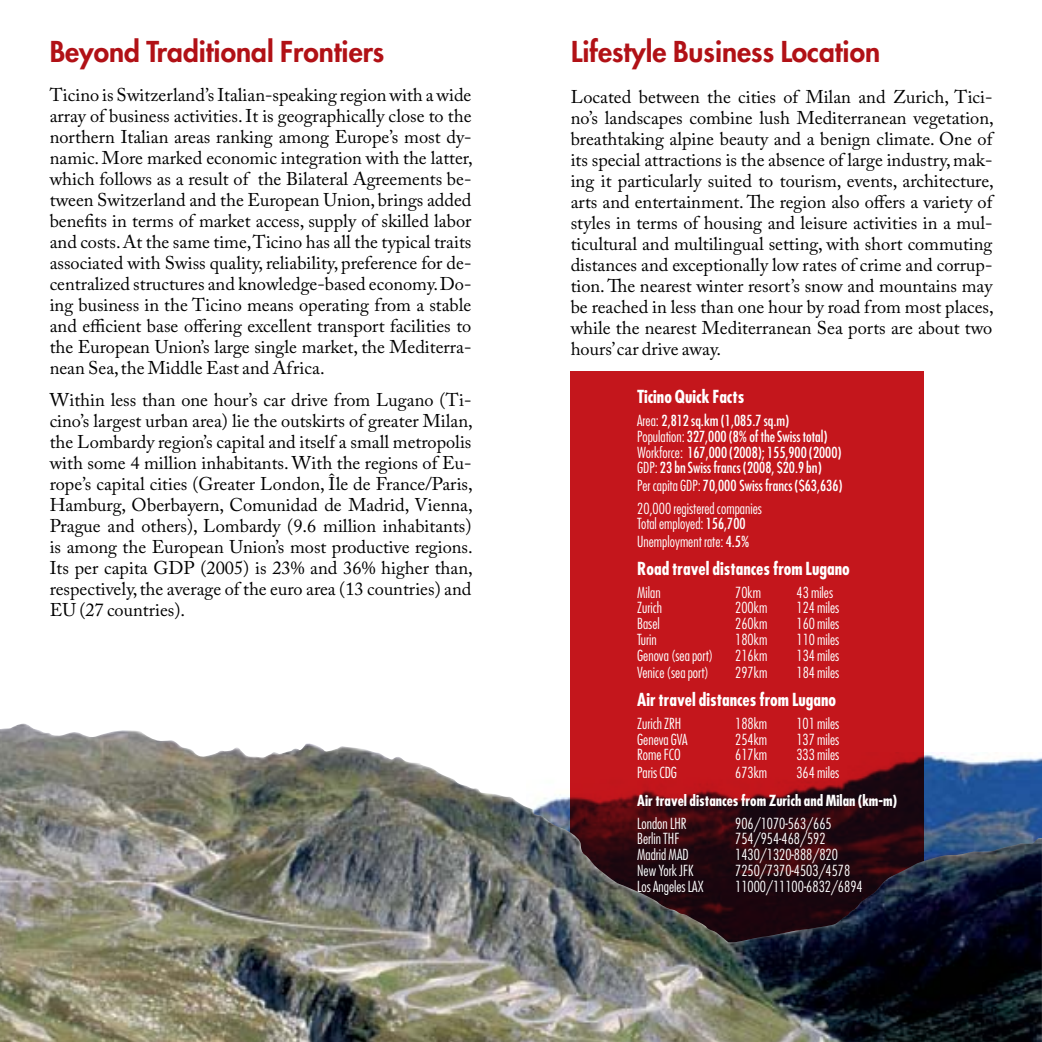
<style>
.page{position:relative;width:1042px;height:1042px;background:#fff}
.page>*{position:absolute;margin:0;border:0;box-sizing:border-box;transform-origin:0 0}
.t1{font:800 28px "Futura";color:#b11116}
.t2{font:18.38px/21px "Adobe Caslon Pro";color:#000;text-align:justify}
.t3{font:700 condensed 17.5px "Futura";color:#fff}
.t4{font:300 condensed 14.88px/22.8px "Futura";color:#fff}
.t5{font:condensed 14.88px/15.8px "Futura";color:#fff}
.t6{font:700 condensed 14.88px "Futura";color:#fff}
.s1{font-weight:300}
.s2{font-weight:400}
</style>
<div class="page">
<div style="left:571px;top:371px;width:353px;height:580px;background:#c4161c"></div>
<img style="left:0;top:724px;width:1042px;height:318px">
<h1 class="t1" style="left:50px;top:33px;width:336px">Beyond Traditional Frontiers</h1>
<h1 class="t1" style="left:571px;top:33px;width:310px">Lifestyle Business Location</h1>
<p class="t2" style="left:50px;top:84px;width:424px">Ticino is Switzerland’s Italian-speaking region with a wide array of business activities. It is geographically close to the northern Italian areas ranking among Europe’s most dy&shy;namic. More marked economic integration with the latter, which follows as a result of the Bilateral Agreements be&shy;tween Switzerland and the European Union, brings added benefits in terms of market access, supply of skilled labor and costs. At the same time, Ticino has all the typical traits associated with Swiss quality, reliability, preference for de&shy;centralized structures and knowledge-based economy. Do&shy;ing business in the Ticino means operating from a stable and efficient base offering excellent transport facilities to the European Union’s large single market, the Mediterra&shy;nean Sea, the Middle East and Africa.</p>
<p class="t2" style="left:50px;top:389px;width:425px">Within less than one hour’s car drive from Lugano (Ti&shy;cino’s largest urban area) lie the outskirts of greater Milan, the Lombardy region’s capital and itself a small metropolis with some 4 million inhabitants. With the regions of Eu&shy;rope’s capital cities (Greater London, Île de France/Paris, Hamburg, Oberbayern, Comunidad de Madrid, Vienna, Prague and others), Lombardy (9.6 million inhabitants) is among the European Union’s most productive regions.<br>Its per capita GDP (2005) is 23% and 36% higher than, respectively, the average of the euro area (13 countries) and EU (27 countries).</p>
<p class="t2" style="left:571px;top:86px;width:424px">Located between the cities of Milan and Zurich, Tici&shy;no’s landscapes combine lush Mediterranean vegetation, breathtaking alpine beauty and a benign climate. One of its special attractions is the absence of large industry, mak&shy;ing it particularly suited to tourism, events, architecture, arts and entertainment. The region also offers a variety of styles in terms of housing and leisure activities in a mul&shy;ticultural and multilingual setting, with short commuting distances and exceptionally low rates of crime and corrup&shy;tion. The nearest winter resort’s snow and mountains may be reached in less than one hour by road from most places, while the nearest Mediterranean Sea ports are about two hours’ car drive away.</p>
<p class="t3" style="left:637px;top:386px;width:109px">Ticino Quick Facts</p>
<p class="t5" style="left:637px;top:412px;width:206px"><span class="s1">Area:</span> 2,812 sq.km (1,085.7 sq.m)<br><span class="s1">Population:</span> 327,000 (8% of the Swiss total)<br><span class="s1">Workforce:</span> 167,000 (2008); 155,900 (2000)<br><span class="s1">GDP:</span> 23 bn Swiss francs (2008, $20.9 bn)</p>
<p class="t4" style="left:637px;top:474px;width:207px">Per capita GDP: <span class="s2">70,000 Swiss francs ($63,636)<br></span>20,000 registered companies</p>
<p class="t4" style="left:637px;top:515px;width:114px;line-height:17.5px">Total employed: <span class="s2">156,700<br></span>Unemployment rate: <span class="s2">4.5%</span></p>
<p class="t3" style="left:637px;top:557px;width:214px">Road travel distances from Lugano</p>
<p class="t4" style="left:637px;top:581px;width:25px">Milan</p>
<p class="t4" style="left:735px;top:581px;width:27px">70km</p>
<p class="t4" style="left:796px;top:581px;width:38px">43 miles</p>
<p class="t4" style="left:637px;top:596px;width:26px">Zurich</p>
<p class="t4" style="left:735px;top:596px;width:34px">200km</p>
<p class="t4" style="left:796px;top:596px;width:44px">124 miles</p>
<p class="t4" style="left:637px;top:612px;width:24px">Basel</p>
<p class="t4" style="left:735px;top:612px;width:34px">260km</p>
<p class="t4" style="left:796px;top:612px;width:44px">160 miles</p>
<p class="t4" style="left:637px;top:628px;width:21px">Turin</p>
<p class="t4" style="left:735px;top:628px;width:34px">180km</p>
<p class="t4" style="left:796px;top:628px;width:44px">110 miles</p>
<p class="t4" style="left:637px;top:644px;width:78px">Genova (sea port)</p>
<p class="t4" style="left:735px;top:644px;width:34px">216km</p>
<p class="t4" style="left:796px;top:644px;width:44px">134 miles</p>
<p class="t4" style="left:637px;top:661px;width:73px">Venice (sea port)</p>
<p class="t4" style="left:735px;top:661px;width:34px">297km</p>
<p class="t4" style="left:796px;top:661px;width:44px">184 miles</p>
<p class="t3" style="left:637px;top:689px;width:200px">Air travel distances from Lugano</p>
<p class="t4" style="left:637px;top:712px;width:46px">Zurich ZRH</p>
<p class="t4" style="left:735px;top:712px;width:34px">188km</p>
<p class="t4" style="left:796px;top:712px;width:44px">101 miles</p>
<p class="t4" style="left:637px;top:728px;width:52px">Geneva GVA</p>
<p class="t4" style="left:735px;top:728px;width:34px">254km</p>
<p class="t4" style="left:796px;top:728px;width:44px">137 miles</p>
<p class="t4" style="left:637px;top:743px;width:45px">Rome FCO</p>
<p class="t4" style="left:735px;top:743px;width:34px">617km</p>
<p class="t4" style="left:796px;top:743px;width:44px">333 miles</p>
<p class="t4" style="left:637px;top:761px;width:41px">Paris CDG</p>
<p class="t4" style="left:735px;top:761px;width:34px">673km</p>
<p class="t4" style="left:796px;top:761px;width:44px">364 miles</p>
<p class="t6" style="left:637px;top:791px;width:261px">Air travel distances from Zurich and Milan (km-m)</p>
<p class="t4" style="left:637px;top:811px;width:51px">London LHR</p>
<p class="t4" style="left:735px;top:811px;width:98px">906/1070-563/665</p>
<p class="t4" style="left:637px;top:827px;width:44px">Berlin THF</p>
<p class="t4" style="left:735px;top:827px;width:92px">754/954-468/592</p>
<p class="t4" style="left:637px;top:843px;width:53px">Madrid MAD</p>
<p class="t4" style="left:735px;top:843px;width:104px">1430/1320-888/820</p>
<p class="t4" style="left:637px;top:859px;width:58px">New York JFK</p>
<p class="t4" style="left:735px;top:859px;width:117px">7250/7370-4503/4578</p>
<p class="t4" style="left:637px;top:874px;width:68px">Los Angeles LAX</p>
<p class="t4" style="left:735px;top:874px;width:129px">11000/11100-6832/6894</p>
</div>
